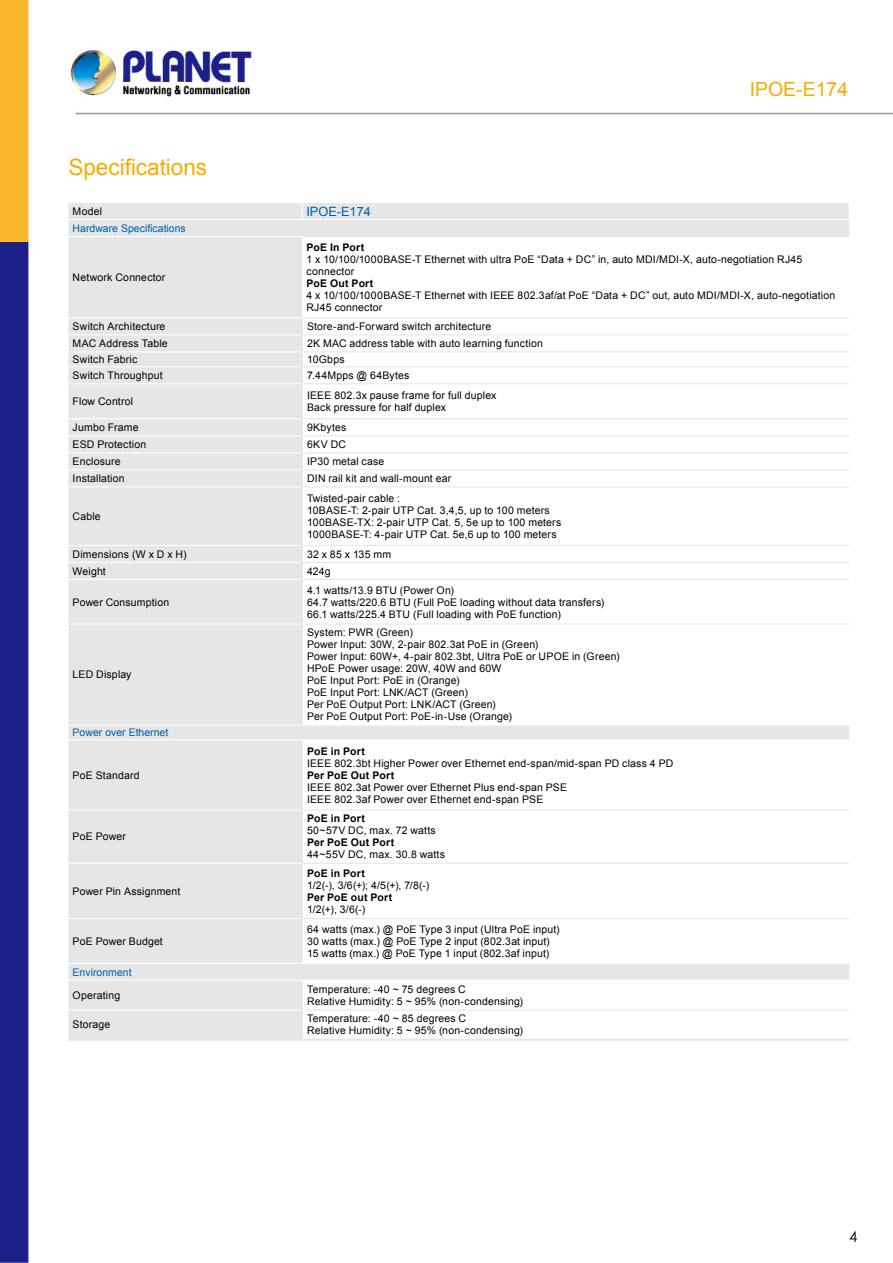
<style>
.page{position:relative;width:893px;height:1263px;background:#fff}
.page>*{position:absolute;margin:0;border:0;box-sizing:border-box;transform-origin:0 0}
.t1{font:22.5px "Arial";color:#f7ac00}
.t2{font:19.5px "Arial";color:#f7ac00}
.t3{font:15px "Century Gothic";color:#000}
.t4{font:12.75px "Arial";color:#005ea6}
.t5{font:10.5px/12px "Arial";letter-spacing:.015em;color:#000}
.t6{font:700 10.5px "Arial";letter-spacing:.025em;color:#000}
.t7{font:10.5px "Arial";color:#005ea6}
</style>
<div class="page">
<img style="left:0;top:0;width:893px;height:1263px">
<div style="left:68px;top:203px;width:781px;height:836px;background:#e6e6e6"></div>
<div style="left:302px;top:237px;width:547px;height:81px;background:#fff"></div>
<svg style="left:303px;top:318px;width:546px;height:721px"></svg>
<svg style="left:68px;top:725px;width:781px;height:255px"></svg>
<hr style="left:68px;top:1039px;width:234px;height:2px;background:#e6e6e6">
<hr style="left:302px;top:1039px;width:547px;height:2px;background:#e6e6e6">
<svg style="left:302px;top:203px;width:1px;height:16px"></svg>
<hr style="left:68px;top:236px;width:234px;height:1px;background:#fff">
<hr style="left:302px;top:236px;width:547px;height:1px;background:#e6e6e6">
<hr style="left:68px;top:202px;width:234px;height:1px;background:#fff">
<hr style="left:302px;top:202px;width:548px;height:1px;background:#fff">
<hr style="left:68px;top:219px;width:234px;height:1px;background:#fff">
<hr style="left:302px;top:219px;width:548px;height:1px;background:#fff">
<hr style="left:68px;top:317px;width:234px;height:1px;background:#fff">
<hr style="left:68px;top:334px;width:234px;height:1px;background:#fff">
<hr style="left:68px;top:351px;width:234px;height:1px;background:#fff">
<hr style="left:68px;top:366px;width:234px;height:1px;background:#fff">
<hr style="left:68px;top:383px;width:234px;height:1px;background:#fff">
<hr style="left:68px;top:418px;width:234px;height:1px;background:#fff">
<hr style="left:68px;top:435px;width:234px;height:1px;background:#fff">
<hr style="left:68px;top:452px;width:234px;height:1px;background:#fff">
<hr style="left:68px;top:469px;width:234px;height:1px;background:#fff">
<hr style="left:68px;top:486px;width:234px;height:1px;background:#fff">
<hr style="left:68px;top:545px;width:234px;height:1px;background:#fff">
<hr style="left:68px;top:562px;width:234px;height:1px;background:#fff">
<hr style="left:68px;top:579px;width:234px;height:1px;background:#fff">
<hr style="left:68px;top:623px;width:234px;height:2px;background:#fff">
<hr style="left:68px;top:809px;width:234px;height:2px;background:#fff">
<hr style="left:68px;top:863px;width:234px;height:1px;background:#fff">
<hr style="left:68px;top:918px;width:234px;height:1px;background:#fff">
<hr style="left:68px;top:1009px;width:234px;height:1px;background:#fff">
<svg style="left:302px;top:318px;width:1px;height:65px"></svg>
<hr style="left:302px;top:384px;width:1px;height:34px;background:#e6e6e6">
<svg style="left:302px;top:419px;width:1px;height:67px"></svg>
<hr style="left:302px;top:487px;width:1px;height:58px;background:#e6e6e6">
<svg style="left:302px;top:546px;width:1px;height:33px"></svg>
<hr style="left:302px;top:580px;width:1px;height:43px;background:#e6e6e6">
<hr style="left:302px;top:625px;width:1px;height:99px;background:#e6e6e6">
<hr style="left:302px;top:317px;width:547px;height:1px;background:#e6e6e6">
<hr style="left:302px;top:334px;width:547px;height:1px;background:#e6e6e6">
<hr style="left:302px;top:351px;width:547px;height:1px;background:#e6e6e6">
<hr style="left:302px;top:366px;width:547px;height:1px;background:#e6e6e6">
<hr style="left:302px;top:383px;width:547px;height:1px;background:#e6e6e6">
<hr style="left:302px;top:418px;width:547px;height:1px;background:#e6e6e6">
<hr style="left:302px;top:435px;width:547px;height:1px;background:#e6e6e6">
<hr style="left:302px;top:452px;width:547px;height:1px;background:#e6e6e6">
<hr style="left:302px;top:469px;width:547px;height:1px;background:#e6e6e6">
<hr style="left:302px;top:486px;width:547px;height:1px;background:#e6e6e6">
<hr style="left:302px;top:545px;width:547px;height:1px;background:#e6e6e6">
<hr style="left:302px;top:562px;width:547px;height:1px;background:#e6e6e6">
<hr style="left:302px;top:579px;width:547px;height:1px;background:#e6e6e6">
<hr style="left:302px;top:623px;width:547px;height:2px;background:#e6e6e6">
<hr style="left:302px;top:740px;width:1px;height:69px;background:#e6e6e6">
<hr style="left:302px;top:811px;width:1px;height:52px;background:#e6e6e6">
<hr style="left:302px;top:864px;width:1px;height:54px;background:#e6e6e6">
<hr style="left:302px;top:919px;width:1px;height:44px;background:#e6e6e6">
<svg style="left:302px;top:981px;width:1px;height:58px"></svg>
<hr style="left:302px;top:809px;width:547px;height:2px;background:#e6e6e6">
<hr style="left:302px;top:863px;width:547px;height:1px;background:#e6e6e6">
<hr style="left:302px;top:918px;width:547px;height:1px;background:#e6e6e6">
<hr style="left:302px;top:1009px;width:547px;height:1px;background:#e6e6e6">
<hr style="left:68px;top:724px;width:234px;height:1px;background:#fff">
<hr style="left:68px;top:963px;width:234px;height:1px;background:#fff">
<hr style="left:302px;top:724px;width:547px;height:1px;background:#fff">
<hr style="left:302px;top:963px;width:547px;height:1px;background:#fff">
<hr style="left:68px;top:739px;width:234px;height:1px;background:#fff">
<hr style="left:68px;top:980px;width:234px;height:1px;background:#fff">
<hr style="left:302px;top:739px;width:547px;height:1px;background:#fff">
<hr style="left:302px;top:980px;width:547px;height:1px;background:#fff">
<svg style="left:849px;top:203px;width:1px;height:16px"></svg>
<h2 class="t2" style="left:750px;top:77px;width:100px">IPOE-E174</h2>
<h1 class="t1" style="left:68px;top:152px;width:140px">Specifications</h1>
<p class="t5" style="left:73px;top:205px;width:31px">Model</p>
<p class="t4" style="left:306px;top:203px;width:66px">IPOE-E174</p>
<p class="t7" style="left:73px;top:221px;width:115px">Hardware Specifications</p>
<p class="t5" style="left:73px;top:271px;width:94px">Network Connector</p>
<p class="t6" style="left:307px;top:240px;width:59px">PoE In Port</p>
<p class="t5" style="left:307px;top:253px;width:497px">1 x 10/100/1000BASE-T Ethernet with ultra PoE “Data + DC” in, auto MDI/MDI-X, auto-negotiation RJ45 connector</p>
<p class="t6" style="left:307px;top:276px;width:68px">PoE Out Port</p>
<p class="t5" style="left:307px;top:289px;width:530px">4 x 10/100/1000BASE-T Ethernet with IEEE 802.3af/at PoE “Data + DC” out, auto MDI/MDI-X, auto-negotiation<br>RJ45 connector</p>
<p class="t5" style="left:73px;top:321px;width:94px">Switch Architecture</p>
<p class="t5" style="left:307px;top:321px;width:186px">Store-and-Forward switch architecture</p>
<p class="t5" style="left:73px;top:338px;width:97px">MAC Address Table</p>
<p class="t5" style="left:307px;top:338px;width:237px">2K MAC address table with auto learning function</p>
<p class="t5" style="left:73px;top:353px;width:66px">Switch Fabric</p>
<p class="t5" style="left:307px;top:353px;width:39px">10Gbps</p>
<p class="t5" style="left:73px;top:369px;width:91px">Switch Throughput</p>
<p class="t5" style="left:307px;top:369px;width:104px">7.44Mpps @ 64Bytes</p>
<p class="t5" style="left:73px;top:395px;width:62px">Flow Control</p>
<p class="t5" style="left:307px;top:389px;width:191px">IEEE 802.3x pause frame for full duplex<br>Back pressure for half duplex</p>
<p class="t5" style="left:73px;top:422px;width:67px">Jumbo Frame</p>
<p class="t5" style="left:307px;top:422px;width:41px">9Kbytes</p>
<p class="t5" style="left:73px;top:439px;width:75px">ESD Protection</p>
<p class="t5" style="left:307px;top:439px;width:41px">6KV DC</p>
<p class="t5" style="left:73px;top:456px;width:49px">Enclosure</p>
<p class="t5" style="left:307px;top:456px;width:79px">IP30 metal case</p>
<p class="t5" style="left:73px;top:473px;width:54px">Installation</p>
<p class="t5" style="left:307px;top:473px;width:146px">DIN rail kit and wall-mount ear</p>
<p class="t5" style="left:73px;top:510px;width:30px">Cable</p>
<p class="t5" style="left:307px;top:492px;width:256px">Twisted-pair cable :<br>10BASE-T: 2-pair UTP Cat. 3,4,5, up to 100 meters 100BASE-TX: 2-pair UTP Cat. 5, 5e up to 100 meters 1000BASE-T: 4-pair UTP Cat. 5e,6 up to 100 meters</p>
<p class="t5" style="left:73px;top:548px;width:116px">Dimensions (W x D x H)</p>
<p class="t5" style="left:307px;top:548px;width:86px">32 x 85 x 135 mm</p>
<p class="t5" style="left:73px;top:565px;width:35px">Weight</p>
<p class="t5" style="left:307px;top:565px;width:25px">424g</p>
<p class="t5" style="left:73px;top:596px;width:98px">Power Consumption</p>
<p class="t5" style="left:307px;top:584px;width:299px">4.1 watts/13.9 BTU (Power On)<br>64.7 watts/220.6 BTU (Full PoE loading without data transfers)<br>66.1 watts/225.4 BTU (Full loading with PoE function)</p>
<p class="t5" style="left:73px;top:669px;width:60px">LED Display</p>
<p class="t7" style="left:73px;top:726px;width:97px">Power over Ethernet</p>
<p class="t5" style="left:73px;top:769px;width:68px">PoE Standard</p>
<p class="t5" style="left:73px;top:831px;width:55px">PoE Power</p>
<p class="t5" style="left:73px;top:885px;width:109px">Power Pin Assignment</p>
<p class="t5" style="left:73px;top:935px;width:92px">PoE Power Budget</p>
<p class="t5" style="left:307px;top:627px;width:314px">System: PWR (Green)<br>Power Input: 30W, 2-pair 802.3at PoE in (Green)<br>Power Input: 60W+, 4-pair 802.3bt, Ultra PoE or UPOE in (Green)<br>HPoE Power usage: 20W, 40W and 60W<br>PoE Input Port: PoE in (Orange)<br>PoE Input Port: LNK/ACT (Green)<br>Per PoE Output Port: LNK/ACT (Green)<br>Per PoE Output Port: PoE-in-Use (Orange)</p>
<p class="t6" style="left:307px;top:744px;width:59px">PoE in Port</p>
<p class="t5" style="left:307px;top:757px;width:368px">IEEE 802.3bt Higher Power over Ethernet end-span/mid-span PD class 4 PD</p>
<p class="t6" style="left:307px;top:768px;width:89px">Per PoE Out Port</p>
<p class="t5" style="left:307px;top:781px;width:262px">IEEE 802.3at Power over Ethernet Plus end-span PSE<br>IEEE 802.3af Power over Ethernet end-span PSE</p>
<p class="t6" style="left:307px;top:812px;width:59px">PoE in Port</p>
<p class="t5" style="left:307px;top:825px;width:130px">50~57V DC, max. 72 watts</p>
<p class="t6" style="left:307px;top:836px;width:89px">Per PoE Out Port</p>
<p class="t5" style="left:307px;top:849px;width:139px">44~55V DC, max. 30.8 watts</p>
<p class="t6" style="left:307px;top:866px;width:59px">PoE in Port</p>
<p class="t5" style="left:307px;top:879px;width:124px">1/2(-), 3/6(+); 4/5(+), 7/8(-)</p>
<p class="t6" style="left:307px;top:890px;width:87px">Per PoE out Port</p>
<p class="t5" style="left:307px;top:903px;width:60px">1/2(+), 3/6(-)</p>
<p class="t5" style="left:307px;top:923px;width:254px">64 watts (max.) @ PoE Type 3 input (Ultra PoE input)<br>30 watts (max.) @ PoE Type 2 input (802.3at input)<br>15 watts (max.) @ PoE Type 1 input (802.3af input)</p>
<p class="t7" style="left:73px;top:965px;width:60px">Environment</p>
<p class="t5" style="left:73px;top:989px;width:49px">Operating</p>
<p class="t5" style="left:307px;top:983px;width:217px">Temperature: -40 ~ 75 degrees C<br>Relative Humidity: 5 ~ 95% (non-condensing)</p>
<p class="t5" style="left:73px;top:1019px;width:39px">Storage</p>
<p class="t5" style="left:307px;top:1013px;width:217px">Temperature: -40 ~ 85 degrees C<br>Relative Humidity: 5 ~ 95% (non-condensing)</p>
<h3 class="t3" style="left:849px;top:1225px;width:10px">4</h3>
</div>
